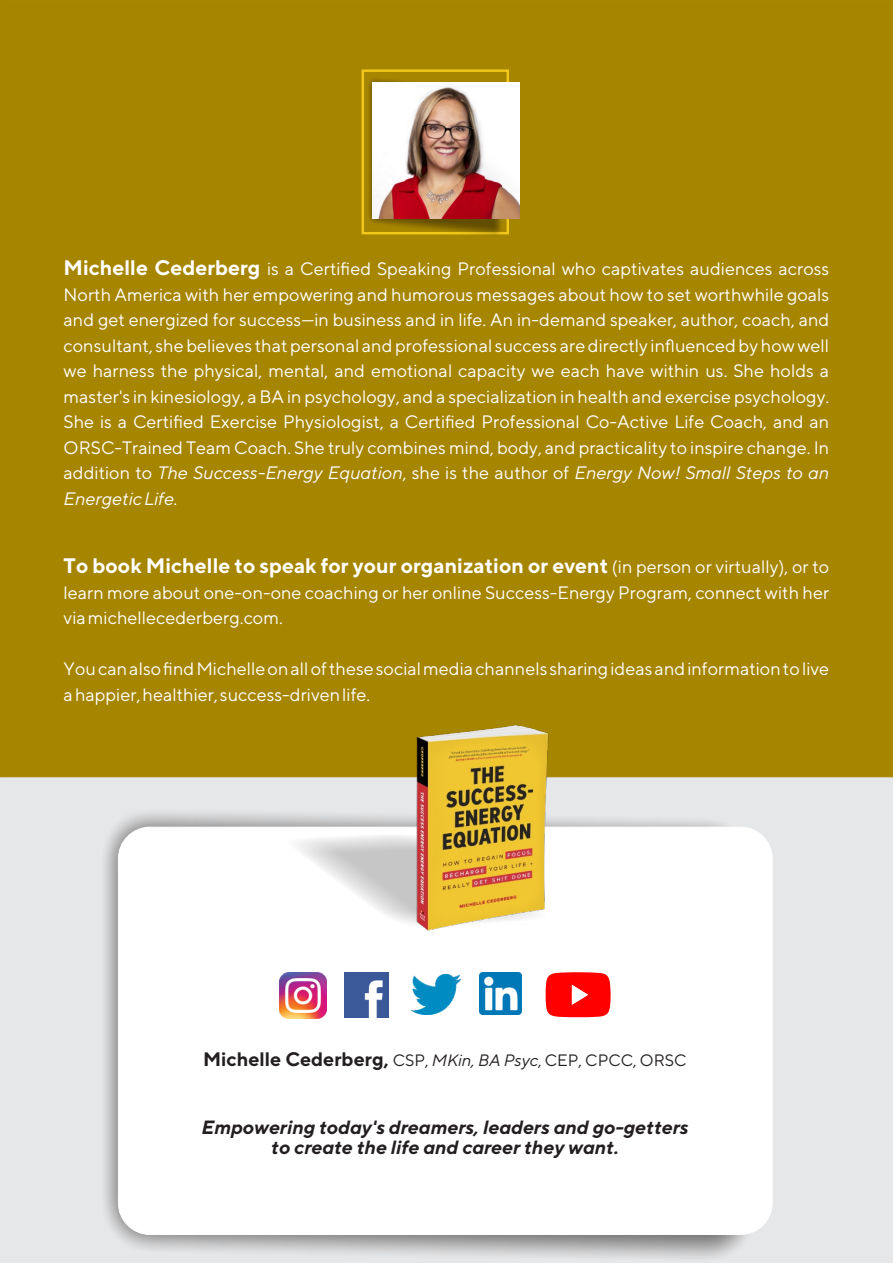
<style>
.page{position:relative;width:893px;height:1263px;background:#fff}
.page>*{position:absolute;margin:0;border:0;box-sizing:border-box;transform-origin:0 0}
.t1{font:700 21px "TT Norms";color:#fff}
.t2{font:700 19.5px "TT Norms";color:#231f20}
.t3{font:italic 700 19.2px/20.7px "TT Norms";color:#231f20;text-align:center}
.t4{font:18px/25.5px "TT Norms";color:#fff}
.s1{font-weight:700;font-size:21px}
.s2{font-style:italic}
.s3{font-weight:400;font-size:18px}
.s4{font-weight:400;font-size:16.5px}
.s5{font-weight:400;font-style:italic;font-size:16.5px}
</style>
<div class="page">
<div style="left:0;top:777px;width:893px;height:486px;background:#e6e7e8"></div>
<div style="left:0;top:0;width:893px;height:777px;background:#a68500"></div>
<svg style="left:83px;top:789px;width:693px;height:474px;background:#d5d6d7"></svg>
<div style="left:118px;top:827px;width:655px;height:408px;background:#fff;border:1px solid #fff;border-radius:31px"></div>
<img style="left:280px;top:972px;width:46px;height:46px">
<img style="left:344px;top:972px;width:45px;height:45px">
<img style="left:411px;top:975px;width:49px;height:40px">
<img style="left:479px;top:972px;width:43px;height:42px">
<svg style="left:545px;top:972px;width:66px;height:45px;background:#ff2121"></svg>
<svg style="left:363px;top:71px;width:145px;height:172px;background:#a28202"></svg>
<img style="left:372px;top:82px;width:147px;height:137px">
<svg style="left:242px;top:824px;width:354px;height:95px"></svg>
<div style="left:398px;top:688px;width:165px;height:17px;background:#a68500"></div>
<img style="left:398px;top:705px;width:165px;height:226px">
<p class="t4" style="left:64px;top:256px;width:767px;text-align:justify"><span class="s1">Michelle Cederberg</span> is a Certified Speaking Professional who captivates audiences across North America with her empowering and humorous messages about how to set worthwhile goals and get energized for success—in business and in life. An in-demand speaker, author, coach, and consultant, she believes that personal and professional success are directly influenced by how well we harness the physical, mental, and emotional capacity we each have within us. She holds a master's in kinesiology, a BA in psychology, and a specialization in health and exercise psychology.<br>She is a Certified Exercise Physiologist, a Certified Professional Co-Active Life Coach, and an ORSC-Trained Team Coach. She truly combines mind, body, and practicality to inspire change. In addition to <span class="s2">The Success-Energy Equation</span>, she is the author of <span class="s2">Energy Now! Small Steps to an Energetic Life.</span></p>
<p class="t1" style="left:64px;top:553px;width:767px">To book Michelle to speak for your organization or event <span class="s3">(in person or virtually), or to</span></p>
<p class="t4" style="left:64px;top:579px;width:767px">learn more about one-on-one coaching or her online Success-Energy Program, connect with her via michellecederberg.com.</p>
<p class="t4" style="left:64px;top:656px;width:767px">You can also find Michelle on all of these social media channels sharing ideas and information to live a happier, healthier, success-driven life.</p>
<p class="t2" style="left:203px;top:1047px;width:485px">Michelle Cederberg, <span class="s4">CSP,</span> <span class="s5">MKin, BA Psyc</span><span class="s4">, CEP, CPCC, ORSC</span></p>
<p class="t3" style="left:202px;top:1116px;width:488px">Empowering today's dreamers, leaders and go-getters to create the life and career they want.</p>
</div>
